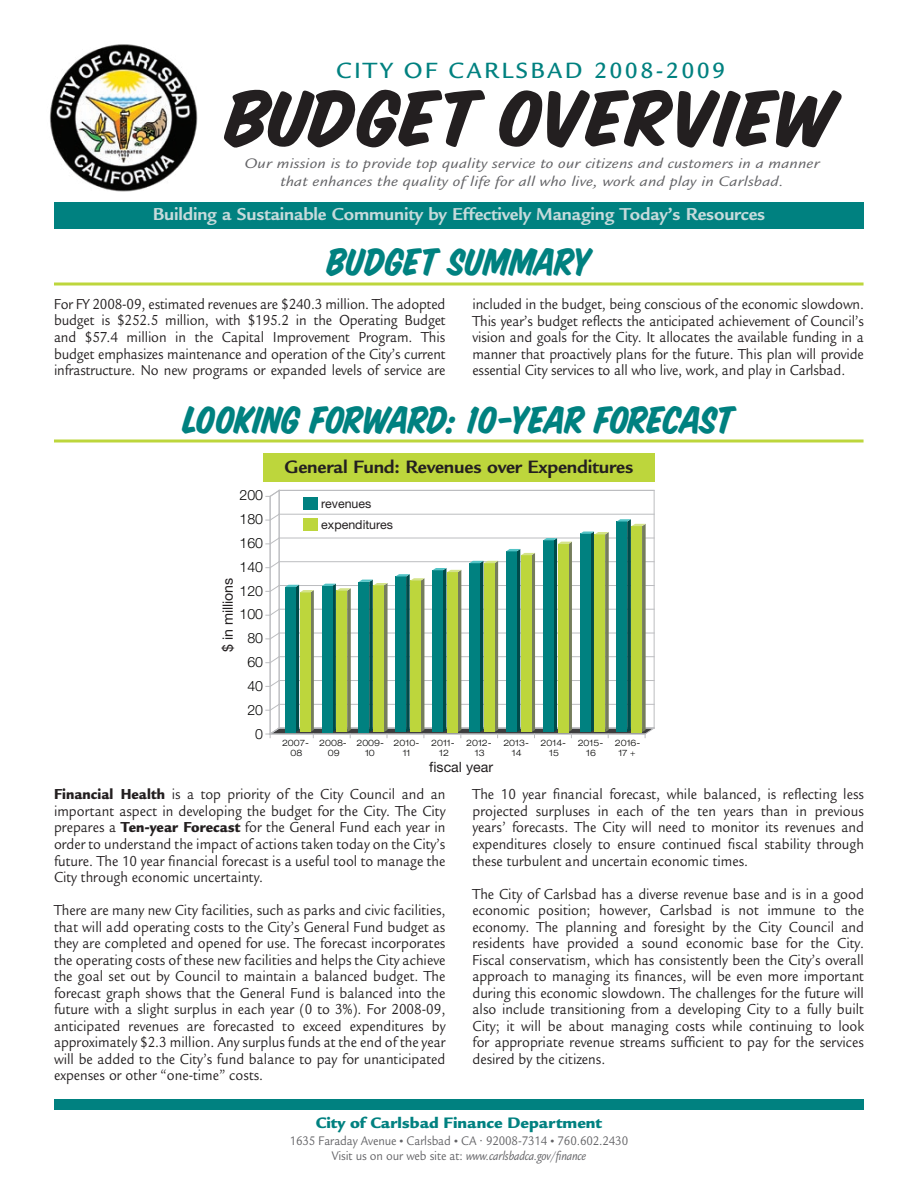
<style>
.page{position:relative;width:918px;height:1188px;background:#fff}
.page>*{position:absolute;margin:0;border:0;box-sizing:border-box;transform-origin:0 0}
.t1{font:86.4px "Sign Painter House Slant";color:#231f20;scale:1.11 1}
.t2{font:42px "Sign Painter House Slant";letter-spacing:-.01em;color:#008180}
.t3{font:500 24px "Legacy Sans LT";letter-spacing:.1em;color:#008180}
.t4{font:700 19.5px "Legacy Sans LT";letter-spacing:-.01em;color:#231f20}
.t5{font:700 18.75px "Legacy Sans LT";letter-spacing:-.01em;color:#c7dbdc}
.t6{font:900 16.5px "Legacy Sans LT";color:#008180}
.t7{font:15.75px/16.5px "Legacy Sans LT";color:#231f20;text-align:justify;scale:.9 1}
.t8{font:italic 15px/18px "Legacy Sans LT";letter-spacing:.01em;color:#636366;text-align:center;scale:1.2 1}
.t9{font:300 14.25px/23.9px "Helvetica Neue LT";color:#050504;text-align:right}
.t10{font:14.25px "Helvetica Neue LT";color:#231f20}
.t11{font:13.5px/15px "Legacy Sans LT";letter-spacing:-.01em;color:#636366;text-align:center;scale:.9 1}
.t12{font:12.45px/20.5px "Helvetica Neue LT";color:#231f20}
.t13{font:300 expanded 8.85px/9.4px "Helvetica Neue LT";color:#050504;text-align:center}
.s1{font-weight:900}
.s2{font-style:italic}
</style>
<div class="page">
<div style="left:54px;top:202px;width:810px;height:27px;background:#008180"></div>
<svg style="left:266px;top:489px;width:389px;height:249px"></svg>
<div style="left:303px;top:497px;width:15px;height:13px;background:#008180"></div>
<div style="left:303px;top:518px;width:15px;height:13px;background:#bdd63c"></div>
<hr style="left:54px;top:283px;width:810px;height:3px;background:#bdd63c">
<hr style="left:54px;top:440px;width:810px;height:2px;background:#bdd63c">
<div style="left:263px;top:453px;width:392px;height:28px;background:#bdd63c"></div>
<img style="left:49px;top:44px;width:149px;height:148px">
<div style="left:54px;top:1099px;width:810px;height:11px;background:#008180"></div>
<h3 class="t3" style="left:336px;top:57px;width:391px">CITY OF CARLSBAD 2008-2009</h3>
<h1 class="t1" style="left:225px;top:81px;width:552px">BUDGET OVERVIEW</h1>
<p class="t8" style="left:244px;top:155px;width:481px">Our mission is to provide top quality service to our citizens and customers in a manner that enhances the quality of life for all who live, work and play in Carlsbad.</p>
<p class="t5" style="left:153px;top:204px;width:614px">Building a Sustainable Community by Effectively Managing Today’s Resources</p>
<h2 class="t2" style="left:327px;top:244px;width:266px">BUDGET SUMMARY</h2>
<p class="t7" style="left:54px;top:296px;width:437px">For FY 2008-09, estimated revenues are $240.3 million. The adopted budget is $252.5 million, with $195.2 in the Operating Budget and $57.4 million in the Capital Improvement Program. This budget emphasizes maintenance and operation of the City’s current infrastructure. No new programs or expanded levels of service are</p>
<p class="t7" style="left:473px;top:296px;width:437px">included in the budget, being conscious of the economic slowdown.<br>This year’s budget reflects the anticipated achievement of Council’s vision and goals for the City. It allocates the available funding in a manner that proactively plans for the future. This plan will provide essential City services to all who live, work, and play in Carlsbad.</p>
<h2 class="t2" style="left:184px;top:401px;width:552px">LOOKING FORWARD: 10-YEAR FORECAST</h2>
<p class="t9" style="left:240px;top:483px;width:25px">200</p>
<p class="t9" style="left:240px;top:506px;width:25px">180</p>
<p class="t9" style="left:240px;top:530px;width:25px">160</p>
<p class="t9" style="left:240px;top:554px;width:25px">140</p>
<p class="t10" style="left:219px;top:652px;width:76px;rotate:-90deg">$ in millions</p>
<p class="t9" style="left:240px;top:578px;width:25px">120</p>
<p class="t9" style="left:240px;top:602px;width:25px">100<br>80<br>60<br>40<br>20<br>0</p>
<p class="t4" style="left:285px;top:455px;width:350px">General Fund: Revenues over Expenditures</p>
<p class="t12" style="left:321px;top:493px;width:73px">revenues expenditures</p>
<p class="t13" style="left:282px;top:738px;width:28px">2007-<br>08</p>
<p class="t13" style="left:319px;top:738px;width:29px">2008-<br>09</p>
<p class="t13" style="left:356px;top:738px;width:29px">2009-<br>10</p>
<p class="t13" style="left:394px;top:738px;width:27px">2010-<br>11</p>
<p class="t13" style="left:431px;top:738px;width:25px">2011-<br>12</p>
<p class="t13" style="left:466px;top:738px;width:27px">2012-<br>13</p>
<p class="t13" style="left:503px;top:738px;width:27px">2013-<br>14</p>
<p class="t13" style="left:541px;top:738px;width:27px">2014-<br>15</p>
<p class="t13" style="left:578px;top:738px;width:27px">2015-<br>16</p>
<p class="t13" style="left:615px;top:738px;width:27px">2016-<br>17 +</p>
<p class="t10" style="left:429px;top:758px;width:65px">fiscal year</p>
<p class="t7" style="left:54px;top:786px;width:437px"><span class="s1">Financial Health</span> is a top priority of the City Council and an important aspect in developing the budget for the City. The City prepares a <span class="s1">Ten-year Forecast</span> for the General Fund each year in order to understand the impact of actions taken today on the City’s future. The 10 year financial forecast is a useful tool to manage the City through economic uncertainty.</p>
<p class="t7" style="left:54px;top:902px;width:437px">There are many new City facilities, such as parks and civic facilities, that will add operating costs to the City’s General Fund budget as they are completed and opened for use. The forecast incorporates the operating costs of these new facilities and helps the City achieve the goal set out by Council to maintain a balanced budget. The forecast graph shows that the General Fund is balanced into the future with a slight surplus in each year (0 to 3%). For 2008-09, anticipated revenues are forecasted to exceed expenditures by approximately $2.3 million. Any surplus funds at the end of the year will be added to the City’s fund balance to pay for unanticipated expenses or other “one-time” costs.</p>
<p class="t7" style="left:472px;top:786px;width:437px">The 10 year financial forecast, while balanced, is reflecting less projected surpluses in each of the ten years than in previous years’ forecasts. The City will need to monitor its revenues and expenditures closely to ensure continued fiscal stability through these turbulent and uncertain economic times.</p>
<p class="t7" style="left:472px;top:885px;width:437px">The City of Carlsbad has a diverse revenue base and is in a good economic position; however, Carlsbad is not immune to the economy. The planning and foresight by the City Council and residents have provided a sound economic base for the City.<br>Fiscal conservatism, which has consistently been the City’s overall approach to managing its finances, will be even more important during this economic slowdown. The challenges for the future will also include transitioning from a developing City to a fully built City; it will be about managing costs while continuing to look for appropriate revenue streams sufficient to pay for the services desired by the citizens.</p>
<p class="t6" style="left:316px;top:1113px;width:288px">City of Carlsbad Finance Department</p>
<p class="t11" style="left:290px;top:1133px;width:378px">1635 Faraday Avenue <span class="s1">•</span> Carlsbad <span class="s1">•</span> CA • 92008-7314 <span class="s1">•</span> 760.602.2430<br>Visit us on our web site at: <span class="s2">www.carlsbadca.gov/finance</span></p>
</div>
